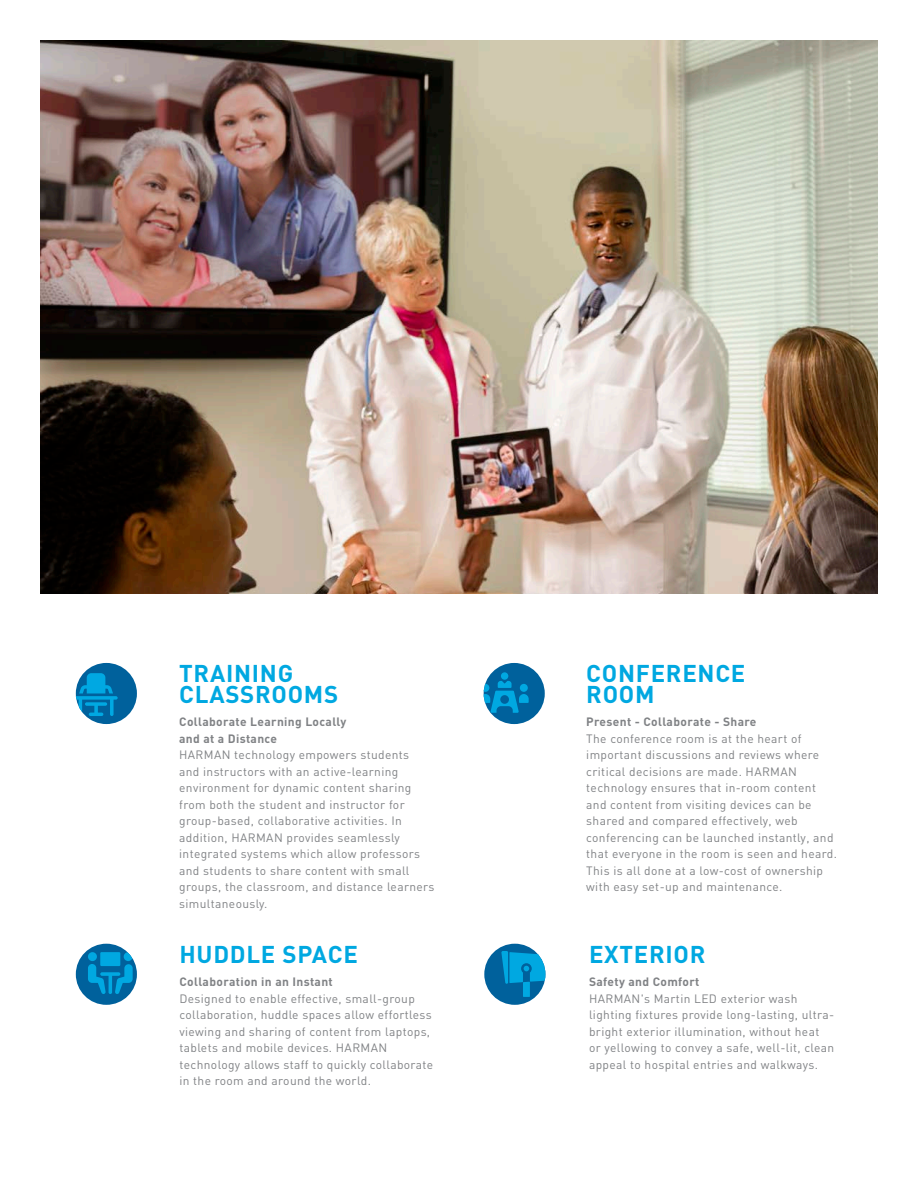
<style>
.page{position:relative;width:918px;height:1188px;background:#fff}
.page>*{position:absolute;margin:0;border:0;box-sizing:border-box;transform-origin:0 0}
.t1{font:700 24px/21px "DIN";letter-spacing:.03em;color:#00a8e1}
.t2{font:12px/16.5px "DIN";letter-spacing:.03em;color:#808285}
.t3{font:700 12px/16.5px "DIN";letter-spacing:.03em;color:#808285}
</style>
<div class="page">
<img style="left:40px;top:40px;width:838px;height:554px">
<div style="left:76px;top:944px;width:61px;height:61px;background:#00619c;border-radius:50%"></div>
<svg style="left:88px;top:952px;width:45px;height:42px"></svg>
<div style="left:100px;top:952px;width:20px;height:14px;background:#00a8e1"></div>
<div style="left:76px;top:663px;width:61px;height:61px;background:#00619c;border-radius:50%"></div>
<svg style="left:76px;top:673px;width:42px;height:43px"></svg>
<div style="left:484px;top:663px;width:61px;height:61px;background:#00619c;border-radius:50%"></div>
<svg style="left:484px;top:672px;width:45px;height:41px"></svg>
<div style="left:484px;top:944px;width:61px;height:61px;background:#00619c;border-radius:50%"></div>
<svg style="left:501px;top:951px;width:44px;height:46px"></svg>
<p class="t1" style="left:179px;top:662px;width:161px">TRAINING<br>CLASSROOMS</p>
<p class="t3" style="left:179px;top:713px;width:169px">Collaborate Learning Locally and at a Distance</p>
<p class="t2" style="left:179px;top:747px;width:257px">HARMAN technology empowers students<br>and instructors with an active-learning environment for dynamic content sharing from both the student and instructor for group-based, collaborative activities. In addition, HARMAN provides seamlessly integrated systems which allow professors and students to share content with small groups, the classroom, and distance learners simultaneously.</p>
<p class="t1" style="left:179px;top:943px;width:180px">HUDDLE SPACE</p>
<p class="t3" style="left:179px;top:973px;width:155px">Collaboration in an Instant</p>
<p class="t2" style="left:179px;top:990px;width:255px">Designed to enable effective, small-group collaboration, huddle spaces allow effortless viewing and sharing of content from laptops, tablets and mobile devices. HARMAN technology allows staff to quickly collaborate in the room and around the world.</p>
<p class="t1" style="left:586px;top:662px;width:161px">CONFERENCE</p>
<p class="t1" style="left:586px;top:683px;width:70px">ROOM</p>
<p class="t3" style="left:586px;top:713px;width:172px">Present - Collaborate - Share</p>
<p class="t2" style="left:586px;top:730px;width:252px">The conference room is at the heart of important discussions and reviews where critical decisions are made. HARMAN technology ensures that in-room content and content from visiting devices can be shared and compared effectively, web conferencing can be launched instantly, and that everyone in the room is seen and heard.<br>This is all done at a low-cost of ownership with easy set-up and maintenance.</p>
<p class="t1" style="left:589px;top:943px;width:118px">EXTERIOR</p>
<p class="t3" style="left:589px;top:973px;width:112px">Safety and Comfort</p>
<p class="t2" style="left:589px;top:990px;width:247px">HARMAN's Martin LED exterior wash lighting fixtures provide long-lasting, ultra&shy;bright exterior illumination, without heat<br>or yellowing to convey a safe, well-lit, clean appeal to hospital entries and walkways.</p>
</div>
